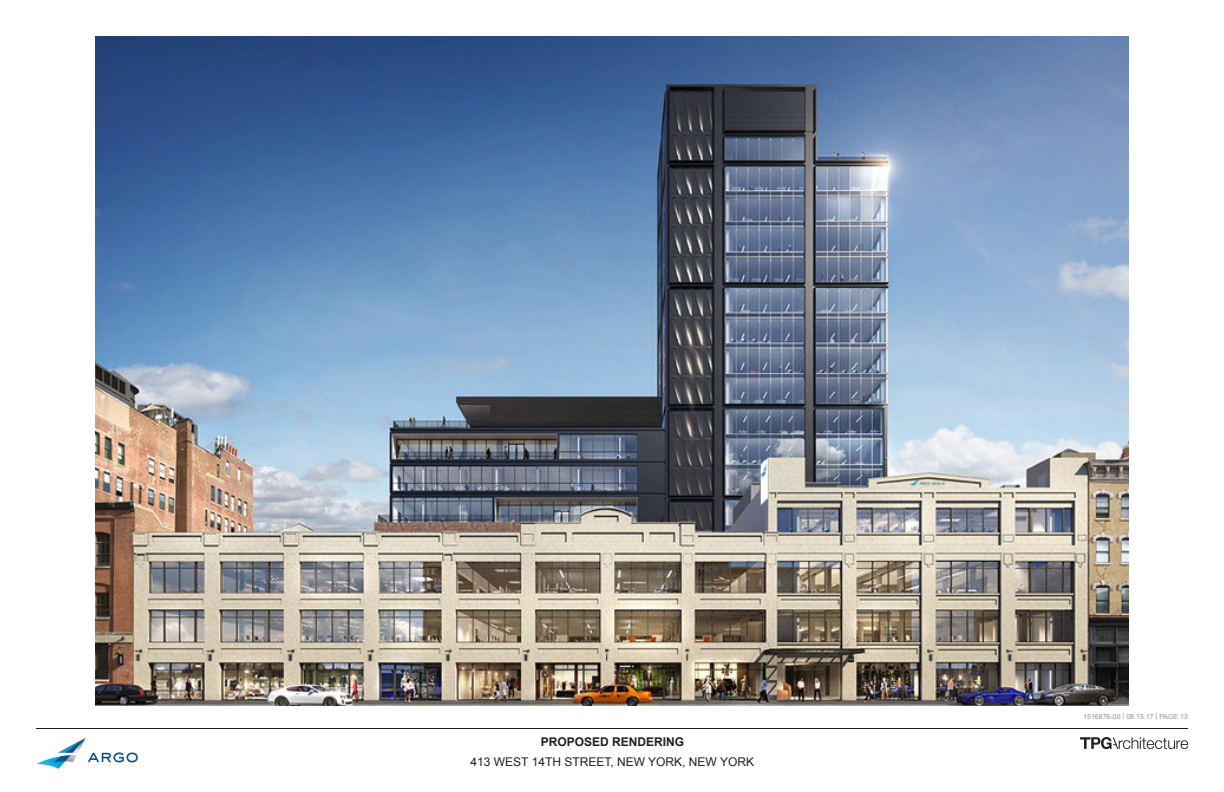
<style>
.page{position:relative;width:1224px;height:792px;background:#fff}
.page>*{position:absolute;margin:0;border:0;box-sizing:border-box;transform-origin:0 0}
.t1{font:12px "Arial";color:#231f20}
.t2{font:700 12px "Arial";color:#231f20}
.t3{font:7px "Arial";color:#939598}
</style>
<div class="page">
<img style="left:36px;top:738px;width:102px;height:31px">
<hr style="left:36px;top:728px;width:1152px;height:1px;background:#231f20">
<svg style="left:1080px;top:737px;width:108px;height:12px"></svg>
<img style="left:95px;top:36px;width:1034px;height:669px">
<p class="t2" style="left:541px;top:734px;width:145px">PROPOSED RENDERING</p>
<p class="t1" style="left:471px;top:754px;width:285px">413 WEST 14TH STREET, NEW YORK, NEW YORK</p>
<p class="t3" style="left:1083px;top:712px;width:106px">1516876-00 | 08.15.17 | PAGE 13</p>
</div>
